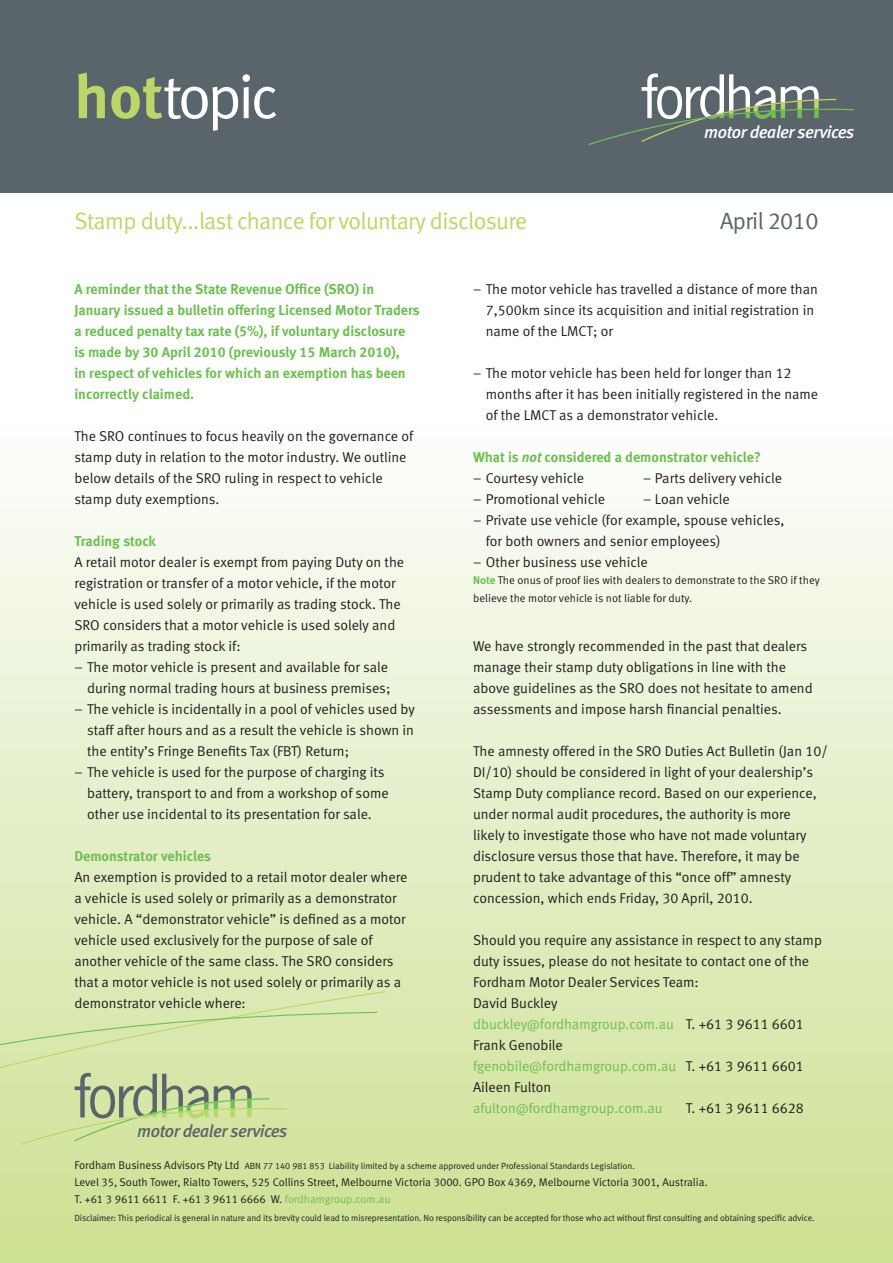
<style>
.page{position:relative;width:893px;height:1263px;background:#fff}
.page>*{position:absolute;margin:0;border:0;box-sizing:border-box;transform-origin:0 0}
.t1{font:61.5px "Meta Normal LF";letter-spacing:-.06em;color:#fff}
.t2{font:23.4px "Meta Normal LF";letter-spacing:-.03em;color:#bbd76a}
.t3{font:23.4px "Meta Normal LF";letter-spacing:-.025em;color:#59656a}
.t4{font:italic 17.55px "Meta Medium LF";letter-spacing:-.025em;color:#fff}
.t5{font:italic 17.55px "Meta Medium LF";letter-spacing:-.025em;color:#59656a}
.t6{font:14.25px/21px "Meta Normal LF";color:#231f20}
.t7{font:14.25px/21px "Meta Bold LF";color:#6fbf54}
.t8{font:14.25px "Meta Normal LF";color:#6fbf54}
.t9{font:11.25px/17.2px "Meta Normal LF";color:#231f20}
.t10{font:9px "Meta Normal LF";letter-spacing:-.01em;color:#231f20}
.s1{font-family:"Meta Bold LF";color:#bbd76a}
.s2{font-style:italic}
.s3{font-family:"Meta Bold LF";color:#6fbf54}
.s4{color:#231f20}
.s5{font-size:11.25px}
.s6{color:#6fbf54}
</style>
<div class="page">
<div style="left:0;top:421px;width:893px;height:842px;background:linear-gradient(to bottom,#fdfefd,#cce091)"></div>
<svg style="left:0;top:990px;width:386px;height:273px;background:#d9e7ae"></svg>
<svg style="left:0;top:1011px;width:378px;height:252px;background:#d2e49f"></svg>
<div style="left:0;top:0;width:893px;height:193px;background:#59656a"></div>
<svg style="left:588px;top:73px;width:266px;height:72px"></svg>
<svg style="left:21px;top:1073px;width:266px;height:71px;background:#c6d89b"></svg>
<p class="t1" style="left:74px;top:61px;width:206px"><span class="s1">hot</span>topic</p>
<p class="t4" style="left:704px;top:121px;width:152px">motor dealer services</p>
<p class="t2" style="left:74px;top:207px;width:454px">Stamp duty...last chance for voluntary disclosure</p>
<p class="t3" style="left:720px;top:207px;width:100px">April 2010</p>
<p class="t7" style="left:74px;top:278px;width:347px">A reminder that the State Revenue Office (SRO) in January issued a bulletin offering Licensed Motor Traders a reduced penalty tax rate (5%), if voluntary disclosure<br>is made by 30 April 2010 (previously 15 March 2010),<br>in respect of vehicles for which an exemption has been incorrectly claimed.</p>
<p class="t6" style="left:74px;top:425px;width:340px">The SRO continues to focus heavily on the governance of stamp duty in relation to the motor industry. We outline below details of the SRO ruling in respect to vehicle stamp duty exemptions.</p>
<p class="t7" style="left:74px;top:530px;width:83px">Trading stock</p>
<p class="t6" style="left:74px;top:551px;width:331px">A retail motor dealer is exempt from paying Duty on the registration or transfer of a motor vehicle, if the motor vehicle is used solely or primarily as trading stock. The SRO considers that a motor vehicle is used solely and primarily as trading stock if:</p>
<p class="t6" style="left:74px;top:656px;width:317px;text-align:right">– The motor vehicle is present and available for sale during normal trading hours at business premises;</p>
<p class="t6" style="left:87px;top:698px;width:329px;text-align:justify;text-indent:-13px">– The vehicle is incidentally in a pool of vehicles used by staff after hours and as a result the vehicle is shown in the entity’s Fringe Benefits Tax (FBT) Return;</p>
<p class="t6" style="left:87px;top:761px;width:303px;text-indent:-13px">– The vehicle is used for the purpose of charging its battery, transport to and from a workshop of some other use incidental to its presentation for sale.</p>
<p class="t7" style="left:74px;top:845px;width:138px">Demonstrator vehicles</p>
<p class="t6" style="left:74px;top:866px;width:334px">An exemption is provided to a retail motor dealer where a vehicle is used solely or primarily as a demonstrator vehicle. A “demonstrator vehicle” is defined as a motor vehicle used exclusively for the purpose of sale of another vehicle of the same class. The SRO considers that a motor vehicle is not used solely or primarily as a demonstrator vehicle where:</p>
<p class="t5" style="left:137px;top:1121px;width:152px">motor dealer services</p>
<p class="t6" style="left:486px;top:278px;width:333px;text-indent:-13px">– The motor vehicle has travelled a distance of more than<br>7,500km since its acquisition and initial registration in name of the LMCT; or</p>
<p class="t6" style="left:486px;top:362px;width:334px;text-indent:-13px">– The motor vehicle has been held for longer than 12 months after it has been initially registered in the name of the LMCT as a demonstrator vehicle.</p>
<p class="t7" style="left:473px;top:446px;width:289px">What is <span class="s2">not</span> considered a demonstrator vehicle?</p>
<p class="t6" style="left:473px;top:467px;width:113px">– Courtesy vehicle</p>
<p class="t6" style="left:643px;top:467px;width:140px">– Parts delivery vehicle</p>
<p class="t6" style="left:473px;top:488px;width:133px">– Promotional vehicle</p>
<p class="t6" style="left:643px;top:488px;width:88px">– Loan vehicle</p>
<p class="t6" style="left:486px;top:509px;width:300px;text-indent:-13px">– Private use vehicle (for example, spouse vehicles, for both owners and senior employees)</p>
<p class="t6" style="left:473px;top:551px;width:176px">– Other business use vehicle</p>
<p class="t9" style="left:473px;top:572px;width:348px"><span class="s3">Note</span> The onus of proof lies with dealers to demonstrate to the SRO if they believe the motor vehicle is not liable for duty.</p>
<p class="t6" style="left:473px;top:635px;width:341px">We have strongly recommended in the past that dealers manage their stamp duty obligations in line with the above guidelines as the SRO does not hesitate to amend assessments and impose harsh financial penalties.</p>
<p class="t6" style="left:473px;top:740px;width:356px">The amnesty offered in the SRO Duties Act Bulletin (Jan 10/ DI/10) should be considered in light of your dealership’s Stamp Duty compliance record. Based on our experience, under normal audit procedures, the authority is more<br>likely to investigate those who have not made voluntary disclosure versus those that have. Therefore, it may be prudent to take advantage of this “once off” amnesty concession, which ends Friday, 30 April, 2010.</p>
<p class="t6" style="left:473px;top:929px;width:350px">Should you require any assistance in respect to any stamp duty issues, please do not hesitate to contact one of the<br>Fordham Motor Dealer Services Team:</p>
<p class="t6" style="left:473px;top:992px;width:86px">David Buckley</p>
<p class="t8" style="left:473px;top:1016px;width:332px">dbuckley@fordhamgroup.com.au <span class="s4">T. +61 3 9611 6601</span></p>
<p class="t6" style="left:473px;top:1034px;width:91px">Frank Genobile</p>
<p class="t8" style="left:473px;top:1058px;width:332px">fgenobile@fordhamgroup.com.au <span class="s4">T. +61 3 9611 6601</span></p>
<p class="t6" style="left:473px;top:1076px;width:80px">Aileen Fulton</p>
<p class="t8" style="left:473px;top:1100px;width:191px">afulton@fordhamgroup.com.au</p>
<p class="t6" style="left:686px;top:1097px;width:120px">T. +61 3 9611 6628</p>
<p class="t10" style="left:74px;top:1160px;width:562px"><span class="s5">Fordham Business Advisors Pty Ltd</span> ABN 77 140 981 853 Liability limited by a scheme approved under Professional Standards Legislation.</p>
<p class="t9" style="left:74px;top:1173px;width:635px">Level 35, South Tower, Rialto Towers, 525 Collins Street, Melbourne Victoria 3000. GPO Box 4369, Melbourne Victoria 3001, Australia.<br>T. +61 3 9611 6611 F. +61 3 9611 6666 W. <span class="s6">fordhamgroup.com.au</span></p>
<p class="t10" style="left:74px;top:1212px;width:742px">Disclaimer: This periodical is general in nature and its brevity could lead to misrepresentation. No responsibility can be accepted for those who act without first consulting and obtaining specific advice.</p>
</div>
